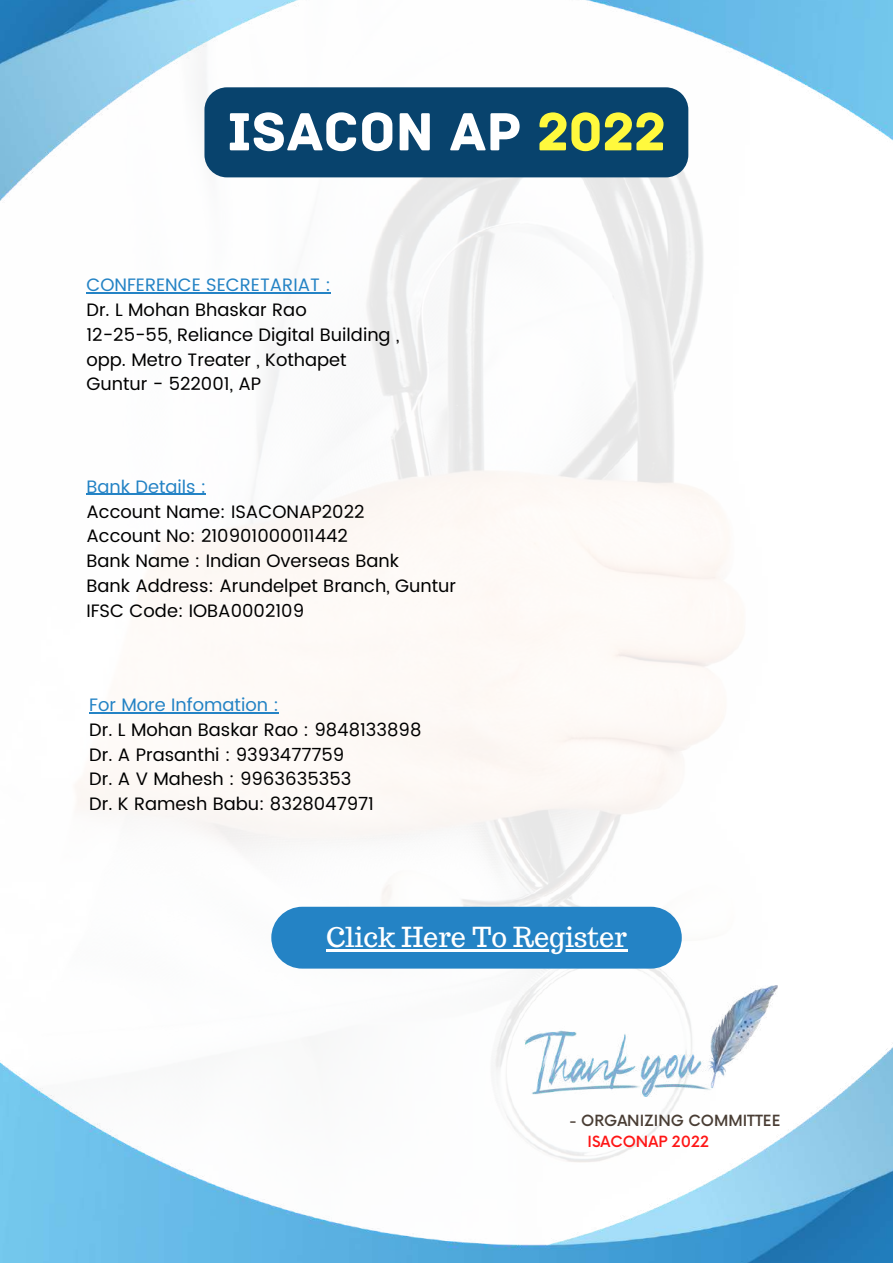
<style>
.page{position:relative;width:893px;height:1264px;background:#fff}
.page>*{position:absolute;margin:0;border:0;box-sizing:border-box;transform-origin:0 0}
.t1{font:56.4px "Archive";color:#fff}
.t2{font:27px "Trocchi";color:#fff}
.t3{font:18px/24.8px "Poppins";color:#000}
.t4{font:18px "Poppins";color:#2483c5}
.t5{font:500 15px "Now";color:#493d34}
.t6{font:500 15px "Now";color:#ff1616}
.s1{color:#fff93d}
</style>
<div class="page">
<img style="left:76px;top:215px;width:702px;height:826px">
<img style="left:0;top:1041px;width:892px;height:221px">
<img style="left:0;top:0;width:892px;height:215px">
<img style="left:508px;top:985px;width:269px;height:111px">
<div style="left:271px;top:906px;width:410px;height:62px;background:#2483c5;border-radius:31px"></div>
<div style="left:204px;top:87px;width:484px;height:90px;background:#08436d"></div>
<hr style="left:86px;top:292px;width:245px;height:2px;background:#2483c5">
<hr style="left:86px;top:494px;width:120px;height:1px;background:#2483c5">
<hr style="left:89px;top:712px;width:190px;height:1px;background:#2483c5">
<hr style="left:326px;top:949px;width:301px;height:2px;background:#fff">
<h1 class="t1" style="left:227px;top:98px;width:440px">ISACON AP <span class="s1">2022</span></h1>
<p class="t4" style="left:86px;top:275px;width:246px">CONFERENCE SECRETARIAT :</p>
<p class="t3" style="left:86px;top:297px;width:314px">Dr. L Mohan Bhaskar Rao<br>12-25-55, Reliance Digital Building , opp. Metro Treater , Kothapet<br>Guntur - 522001, AP</p>
<p class="t4" style="left:86px;top:476px;width:121px">Bank Details :</p>
<p class="t3" style="left:86px;top:499px;width:371px">Account Name: ISACONAP2022<br>Account No: 210901000011442<br>Bank Name : Indian Overseas Bank<br>Bank Address: Arundelpet Branch, Guntur<br>IFSC Code: IOBA0002109</p>
<p class="t4" style="left:89px;top:694px;width:191px">For More Infomation :</p>
<p class="t3" style="left:89px;top:717px;width:333px">Dr. L Mohan Baskar Rao : 9848133898<br>Dr. A Prasanthi : 9393477759<br>Dr. A V Mahesh : 9963635353<br>Dr. K Ramesh Babu: 8328047971</p>
<h2 class="t2" style="left:326px;top:919px;width:302px">Click Here To Register</h2>
<p class="t5" style="left:569px;top:1112px;width:212px">- ORGANIZING COMMITTEE</p>
<p class="t6" style="left:587px;top:1133px;width:123px">ISACONAP 2022</p>
</div>
